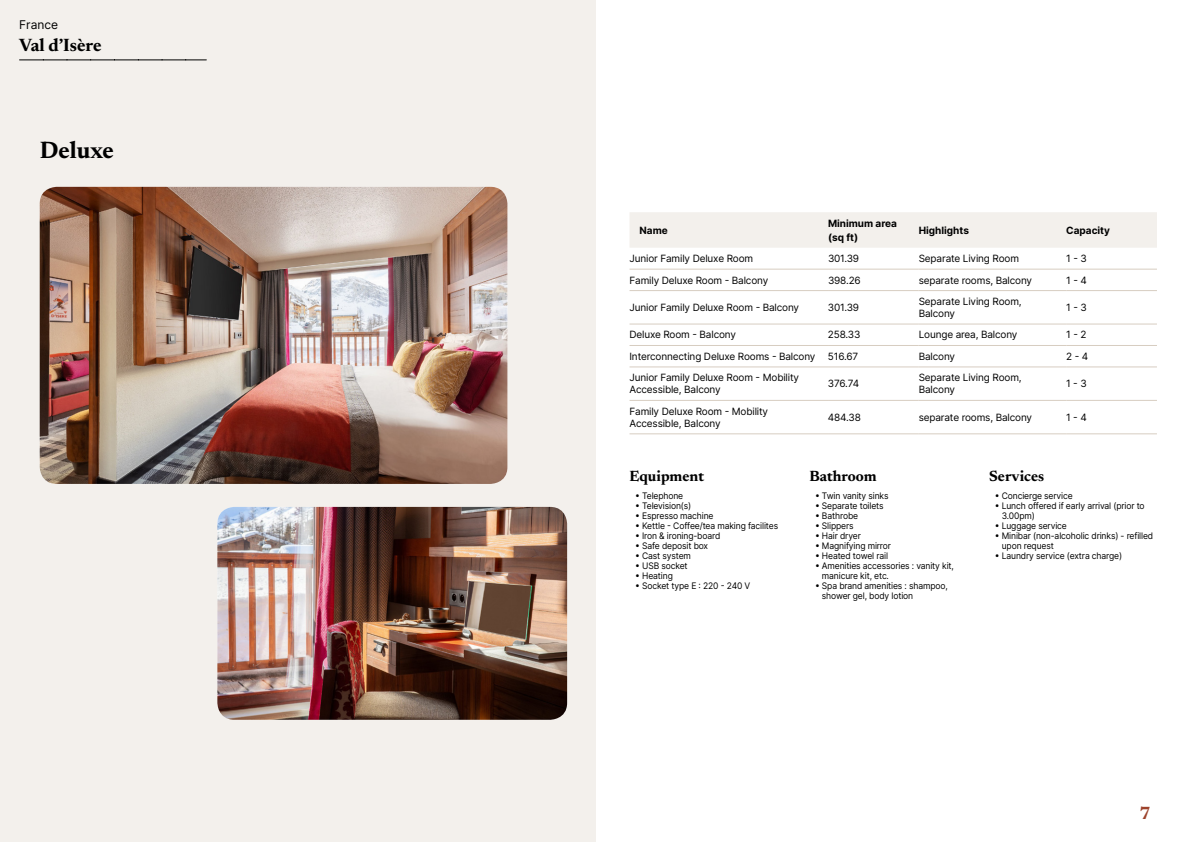
<style>
.page{position:relative;width:1191px;height:842px;background:#fff}
.page>*{position:absolute;margin:0;border:0;box-sizing:border-box;transform-origin:0 0}
.t1{font:700 24px "Newsreader 24 pt";color:#000}
.t2{font:700 18px "Newsreader 24 pt";letter-spacing:-.005em;color:#000}
.t3{font:700 18px "Newsreader 24 pt";color:#9d432c}
.t4{font:700 15px "Newsreader 24 pt";color:#000}
.t5{font:12px "Inter";color:#000}
.t6{font:10px/12px "Inter";letter-spacing:-.015em;color:#000}
.t7{font:700 10px/14px "Inter";color:#000}
.t8{font:9px/10px "Inter";letter-spacing:-.015em;color:#000;scale:.95 1}
</style>
<div class="page">
<div style="left:0;top:0;width:595px;height:842px;background:#f3f0ec"></div>
<img style="left:40px;top:187px;width:467px;height:297px">
<img style="left:217px;top:507px;width:350px;height:213px">
<svg style="left:20px;top:60px;width:186px;height:1px"></svg>
<div style="left:630px;top:212px;width:527px;height:36px;background:#f3f0ec"></div>
<hr style="left:629px;top:269px;width:199px;height:1px;background:#d7cdc1">
<hr style="left:828px;top:269px;width:90px;height:1px;background:#d7cdc1">
<hr style="left:918px;top:269px;width:148px;height:1px;background:#d7cdc1">
<hr style="left:1066px;top:269px;width:91px;height:1px;background:#d7cdc1">
<hr style="left:629px;top:290px;width:199px;height:1px;background:#d7cdc1">
<hr style="left:828px;top:290px;width:90px;height:1px;background:#d7cdc1">
<hr style="left:918px;top:290px;width:148px;height:1px;background:#d7cdc1">
<hr style="left:1066px;top:290px;width:91px;height:1px;background:#d7cdc1">
<hr style="left:629px;top:324px;width:199px;height:1px;background:#d7cdc1">
<hr style="left:828px;top:324px;width:90px;height:1px;background:#d7cdc1">
<hr style="left:918px;top:324px;width:148px;height:1px;background:#d7cdc1">
<hr style="left:1066px;top:324px;width:91px;height:1px;background:#d7cdc1">
<hr style="left:629px;top:345px;width:199px;height:1px;background:#d7cdc1">
<hr style="left:828px;top:345px;width:90px;height:1px;background:#d7cdc1">
<hr style="left:918px;top:345px;width:148px;height:1px;background:#d7cdc1">
<hr style="left:1066px;top:345px;width:91px;height:1px;background:#d7cdc1">
<hr style="left:629px;top:366px;width:199px;height:1px;background:#d7cdc1">
<hr style="left:828px;top:366px;width:90px;height:1px;background:#d7cdc1">
<hr style="left:918px;top:366px;width:148px;height:1px;background:#d7cdc1">
<hr style="left:1066px;top:366px;width:91px;height:1px;background:#d7cdc1">
<hr style="left:629px;top:400px;width:199px;height:1px;background:#d7cdc1">
<hr style="left:828px;top:400px;width:90px;height:1px;background:#d7cdc1">
<hr style="left:918px;top:400px;width:148px;height:1px;background:#d7cdc1">
<hr style="left:1066px;top:400px;width:91px;height:1px;background:#d7cdc1">
<hr style="left:629px;top:433px;width:199px;height:1px;background:#d7cdc1">
<hr style="left:828px;top:433px;width:90px;height:1px;background:#d7cdc1">
<hr style="left:918px;top:433px;width:148px;height:1px;background:#d7cdc1">
<hr style="left:1066px;top:433px;width:91px;height:1px;background:#d7cdc1">
<h3 class="t5" style="left:19px;top:15px;width:40px">France</h3>
<h2 class="t2" style="left:19px;top:32px;width:84px">Val d’Isère</h2>
<h1 class="t1" style="left:40px;top:133px;width:76px">Deluxe</h1>
<p class="t7" style="left:639px;top:223px;width:30px">Name</p>
<p class="t7" style="left:828px;top:216px;width:70px">Minimum area (sq ft)</p>
<p class="t7" style="left:918px;top:223px;width:52px">Highlights</p>
<p class="t7" style="left:1066px;top:223px;width:45px">Capacity</p>
<p class="t6" style="left:629px;top:252px;width:125px">Junior Family Deluxe Room</p>
<p class="t6" style="left:828px;top:252px;width:33px">301.39</p>
<p class="t6" style="left:918px;top:252px;width:102px">Separate Living Room</p>
<p class="t6" style="left:1066px;top:252px;width:22px">1 - 3</p>
<p class="t6" style="left:629px;top:274px;width:140px">Family Deluxe Room - Balcony</p>
<p class="t6" style="left:828px;top:274px;width:34px">398.26</p>
<p class="t6" style="left:918px;top:274px;width:115px">separate rooms, Balcony</p>
<p class="t6" style="left:1066px;top:274px;width:22px">1 - 4</p>
<p class="t6" style="left:629px;top:301px;width:171px">Junior Family Deluxe Room - Balcony</p>
<p class="t6" style="left:828px;top:301px;width:33px">301.39</p>
<p class="t6" style="left:918px;top:295px;width:104px">Separate Living Room,<br>Balcony</p>
<p class="t6" style="left:1066px;top:301px;width:22px">1 - 3</p>
<p class="t6" style="left:629px;top:329px;width:108px">Deluxe Room - Balcony</p>
<p class="t6" style="left:828px;top:329px;width:34px">258.33</p>
<p class="t6" style="left:918px;top:329px;width:100px">Lounge area, Balcony</p>
<p class="t6" style="left:1066px;top:329px;width:22px">1 - 2</p>
<p class="t6" style="left:629px;top:350px;width:230px">Interconnecting Deluxe Rooms - Balcony 516.67</p>
<p class="t6" style="left:918px;top:350px;width:38px">Balcony</p>
<p class="t6" style="left:1066px;top:350px;width:24px">2 - 4</p>
<p class="t6" style="left:629px;top:371px;width:171px">Junior Family Deluxe Room - Mobility<br>Accessible, Balcony</p>
<p class="t6" style="left:828px;top:377px;width:33px">376.74</p>
<p class="t6" style="left:918px;top:371px;width:104px">Separate Living Room,<br>Balcony</p>
<p class="t6" style="left:1066px;top:377px;width:22px">1 - 3</p>
<p class="t6" style="left:629px;top:405px;width:140px">Family Deluxe Room - Mobility<br>Accessible, Balcony</p>
<p class="t6" style="left:828px;top:411px;width:34px">484.38</p>
<p class="t6" style="left:918px;top:411px;width:115px">separate rooms, Balcony</p>
<p class="t6" style="left:1066px;top:411px;width:22px">1 - 4</p>
<h3 class="t4" style="left:629px;top:465px;width:76px">Equipment</h3>
<p class="t8" style="left:635px;top:491px;width:52px">• Telephone</p>
<p class="t8" style="left:635px;top:501px;width:61px">• Television(s)</p>
<p class="t8" style="left:635px;top:511px;width:84px">• Espresso machine</p>
<p class="t8" style="left:635px;top:521px;width:152px">• Kettle - Coffee/tea making facilites</p>
<p class="t8" style="left:635px;top:531px;width:91px">• Iron &amp; ironing-board</p>
<p class="t8" style="left:635px;top:541px;width:78px">• Safe deposit box</p>
<p class="t8" style="left:635px;top:551px;width:60px">• Cast system</p>
<p class="t8" style="left:635px;top:561px;width:57px">• USB socket</p>
<p class="t8" style="left:635px;top:571px;width:41px">• Heating</p>
<p class="t8" style="left:635px;top:581px;width:123px">• Socket type E : 220 - 240 V</p>
<h3 class="t4" style="left:809px;top:465px;width:69px">Bathroom</h3>
<p class="t8" style="left:815px;top:491px;width:79px">• Twin vanity sinks</p>
<p class="t8" style="left:815px;top:501px;width:74px">• Separate toilets</p>
<p class="t8" style="left:815px;top:511px;width:47px">• Bathrobe</p>
<p class="t8" style="left:815px;top:521px;width:42px">• Slippers</p>
<p class="t8" style="left:815px;top:531px;width:50px">• Hair dryer</p>
<p class="t8" style="left:815px;top:541px;width:82px">• Magnifying mirror</p>
<p class="t8" style="left:815px;top:551px;width:78px">• Heated towel rail</p>
<p class="t8" style="left:822px;top:561px;width:140px;text-indent:-7px">• Amenities accessories : vanity kit, manicure kit, etc.</p>
<p class="t8" style="left:822px;top:581px;width:134px;text-indent:-7px">• Spa brand amenities : shampoo, shower gel, body lotion</p>
<h3 class="t4" style="left:989px;top:465px;width:57px">Services</h3>
<p class="t8" style="left:994px;top:491px;width:84px">• Concierge service</p>
<p class="t8" style="left:1001px;top:501px;width:152px;text-indent:-7px">• Lunch offered if early arrival (prior to<br>3.00pm)</p>
<p class="t8" style="left:994px;top:521px;width:77px">• Luggage service</p>
<p class="t8" style="left:1001px;top:531px;width:161px;text-indent:-7px">• Minibar (non-alcoholic drinks) - refilled upon request</p>
<p class="t8" style="left:994px;top:551px;width:136px">• Laundry service (extra charge)</p>
<h2 class="t3" style="left:1139px;top:800px;width:13px">7</h2>
</div>
